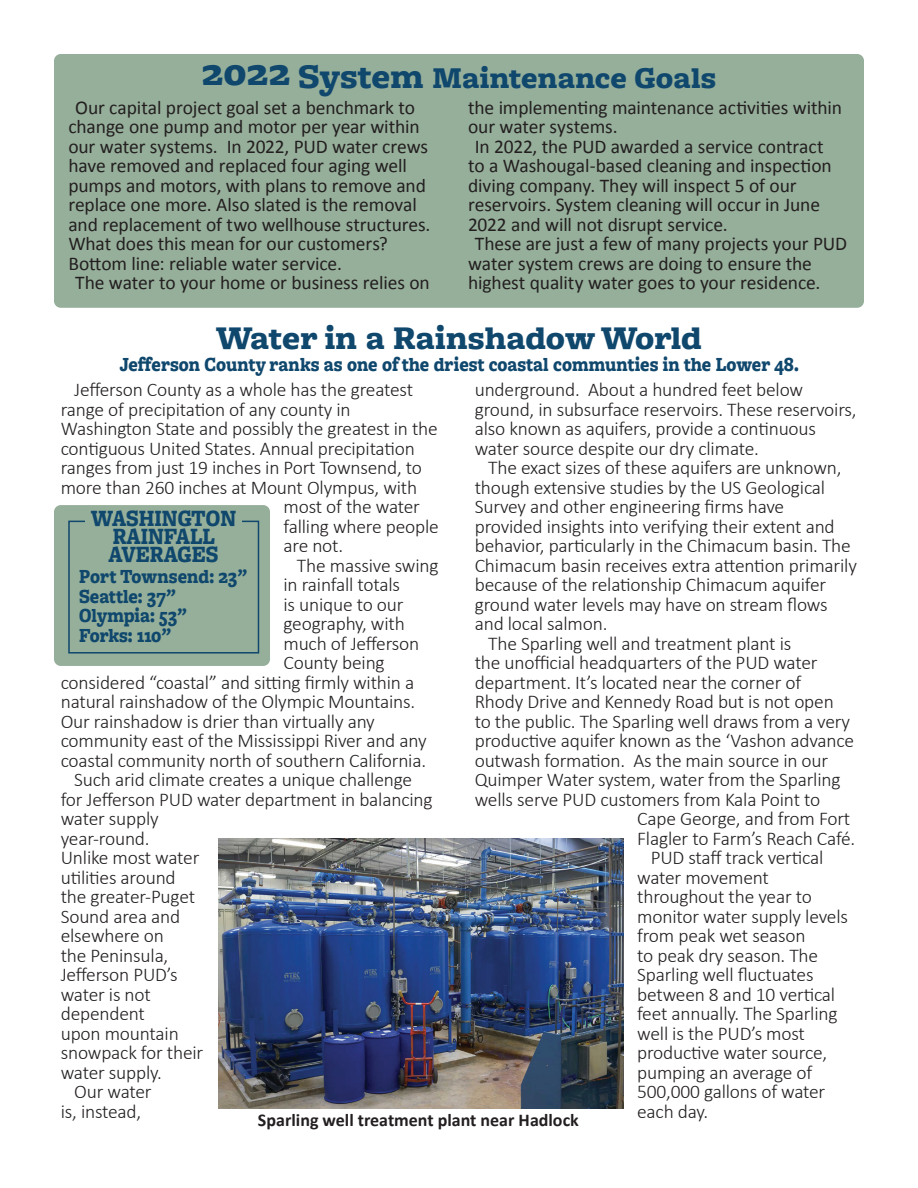
<style>
.page{position:relative;width:918px;height:1188px;background:#fff}
.page>*{position:absolute;margin:0;border:0;box-sizing:border-box;transform-origin:0 0}
.t1{font:900 34.5px "Freight Macro Pro";color:#0f476d}
.t2{font:900 31.5px "Freight Macro Pro";color:#0f476d}
.t3{font:900 24.3px/18px "Freight Macro Pro";color:#0f476d;text-align:center;scale:.86 1}
.t4{font:900 20.85px/19.5px "Freight Macro Pro";color:#0f476d;scale:.86 1}
.t5{font:300 19.5px/19.5px "Calibri";letter-spacing:-.01em;color:#231f20}
.t6{font:19.5px "Calibri";letter-spacing:-.005em;color:#231f20}
.t7{font:700 18px "Calibri";color:#231f20}
.s1{font-size:40.5px}
.s2{font-size:36px}
</style>
<div class="page">
<div style="left:54px;top:505px;width:216px;height:161px;background:#96af9a;border-radius:7px"></div>
<div style="left:68px;top:521px;width:191px;height:133px;border:2px solid #0f476d"></div>
<div style="left:85px;top:510px;width:157px;height:68px;background:#96af9a"></div>
<img style="left:219px;top:839px;width:405px;height:269px">
<div style="left:54px;top:54px;width:810px;height:254px;background:#96af9a;border-radius:7px"></div>
<h2 class="t2" style="left:202px;top:56px;width:516px"><span class="s1">2022</span> <span class="s2">System</span> Maintenance Goals</h2>
<p class="t6" style="left:75px;top:94px;width:341px">Our capital project goal set a benchmark to</p>
<p class="t6" style="left:68px;top:113px;width:353px">change one pump and motor per year within</p>
<p class="t6" style="left:68px;top:133px;width:361px">our water systems. In 2022, PUD water crews</p>
<p class="t6" style="left:68px;top:152px;width:340px">have removed and replaced four aging well</p>
<p class="t6" style="left:68px;top:172px;width:359px">pumps and motors, with plans to remove and</p>
<p class="t6" style="left:68px;top:191px;width:350px">replace one more. Also slated is the removal</p>
<p class="t6" style="left:68px;top:211px;width:364px">and replacement of two wellhouse structures.</p>
<p class="t6" style="left:68px;top:230px;width:321px">What does this mean for our customers?</p>
<p class="t6" style="left:68px;top:250px;width:275px">Bottom line: reliable water service.</p>
<p class="t6" style="left:75px;top:269px;width:356px">The water to your home or business relies on</p>
<p class="t6" style="left:468px;top:94px;width:375px">the implementing maintenance activities within</p>
<p class="t6" style="left:468px;top:113px;width:151px">our water systems.</p>
<p class="t6" style="left:475px;top:133px;width:350px">In 2022, the PUD awarded a service contract</p>
<p class="t6" style="left:468px;top:152px;width:365px">to a Washougal-based cleaning and inspection</p>
<p class="t6" style="left:468px;top:172px;width:330px">diving company. They will inspect 5 of our</p>
<p class="t6" style="left:468px;top:191px;width:354px">reservoirs. System cleaning will occur in June</p>
<p class="t6" style="left:468px;top:211px;width:261px">2022 and will not disrupt service.</p>
<p class="t6" style="left:475px;top:230px;width:374px">These are just a few of many projects your PUD</p>
<p class="t6" style="left:468px;top:250px;width:345px">water system crews are doing to ensure the</p>
<p class="t6" style="left:468px;top:269px;width:354px">highest quality water goes to your residence.</p>
<h1 class="t1" style="left:216px;top:314px;width:488px">Water in a Rainshadow World</h1>
<p class="t4" style="left:120px;top:354px;width:791px">Jefferson County ranks as one of the driest coastal communties in the Lower 48.</p>
<p class="t5" style="left:74px;top:380px;width:340px">Jefferson County as a whole has the greatest</p>
<p class="t5" style="left:61px;top:399px;width:292px">range of precipitation of any county in</p>
<p class="t5" style="left:61px;top:419px;width:379px">Washington State and possibly the greatest in the</p>
<p class="t5" style="left:61px;top:438px;width:356px">contiguous United States. Annual precipitation</p>
<p class="t5" style="left:61px;top:458px;width:363px">ranges from just 19 inches in Port Townsend, to</p>
<p class="t5" style="left:61px;top:477px;width:358px">more than 260 inches at Mount Olympus, with</p>
<p class="t5" style="left:284px;top:497px;width:138px">most of the water</p>
<p class="t5" style="left:284px;top:516px;width:157px">falling where people</p>
<p class="t5" style="left:284px;top:536px;width:61px">are not.</p>
<p class="t5" style="left:297px;top:555px;width:143px">The massive swing</p>
<p class="t5" style="left:284px;top:575px;width:118px">in rainfall totals</p>
<p class="t5" style="left:284px;top:594px;width:122px">is unique to our</p>
<p class="t5" style="left:284px;top:614px;width:123px">geography, with</p>
<p class="t5" style="left:284px;top:633px;width:137px">much of Jefferson</p>
<p class="t5" style="left:284px;top:653px;width:103px">County being</p>
<p class="t5" style="left:61px;top:672px;width:355px">considered “coastal” and sitting firmly within a</p>
<p class="t5" style="left:61px;top:692px;width:356px">natural rainshadow of the Olympic Mountains.</p>
<p class="t5" style="left:61px;top:711px;width:316px">Our rainshadow is drier than virtually any</p>
<p class="t5" style="left:61px;top:731px;width:367px">community east of the Mississippi River and any</p>
<p class="t5" style="left:61px;top:750px;width:367px">coastal community north of southern California.</p>
<p class="t5" style="left:74px;top:770px;width:339px">Such arid climate creates a unique challenge</p>
<p class="t5" style="left:61px;top:789px;width:373px">for Jefferson PUD water department in balancing</p>
<p class="t5" style="left:61px;top:809px;width:100px">water supply</p>
<p class="t5" style="left:61px;top:828px;width:90px">year-round.</p>
<p class="t5" style="left:61px;top:848px;width:140px">Unlike most water</p>
<p class="t5" style="left:61px;top:867px;width:117px">utilities around</p>
<p class="t5" style="left:61px;top:887px;width:136px">the greater-Puget</p>
<p class="t5" style="left:61px;top:906px;width:121px">Sound area and</p>
<p class="t5" style="left:61px;top:926px;width:105px">elsewhere on</p>
<p class="t5" style="left:61px;top:945px;width:109px">the Peninsula,</p>
<p class="t5" style="left:61px;top:965px;width:119px">Jefferson PUD’s</p>
<p class="t5" style="left:61px;top:984px;width:92px">water is not</p>
<p class="t5" style="left:61px;top:1004px;width:86px">dependent</p>
<p class="t5" style="left:61px;top:1023px;width:120px">upon mountain</p>
<p class="t5" style="left:61px;top:1043px;width:144px">snowpack for their</p>
<p class="t5" style="left:61px;top:1062px;width:103px">water supply.</p>
<p class="t5" style="left:74px;top:1082px;width:79px">Our water</p>
<p class="t5" style="left:61px;top:1101px;width:82px">is, instead,</p>
<p class="t5" style="left:475px;top:380px;width:383px">underground. About a hundred feet below ground, in subsurface reservoirs. These reservoirs, also known as aquifers, provide a continuous water source despite our dry climate.</p>
<p class="t5" style="left:488px;top:458px;width:355px">The exact sizes of these aquifers are unknown,</p>
<p class="t5" style="left:475px;top:477px;width:352px">though extensive studies by the US Geological</p>
<p class="t5" style="left:475px;top:497px;width:311px">Survey and other engineering firms have</p>
<p class="t5" style="left:475px;top:516px;width:362px">provided insights into verifying their extent and</p>
<p class="t5" style="left:475px;top:536px;width:378px">behavior, particularly in the Chimacum basin. The</p>
<p class="t5" style="left:475px;top:555px;width:384px">Chimacum basin receives extra attention primarily</p>
<p class="t5" style="left:475px;top:575px;width:353px">because of the relationship Chimacum aquifer</p>
<p class="t5" style="left:475px;top:594px;width:355px">ground water levels may have on stream flows</p>
<p class="t5" style="left:475px;top:614px;width:134px">and local salmon.</p>
<p class="t5" style="left:488px;top:633px;width:305px">The Sparling well and treatment plant is</p>
<p class="t5" style="left:475px;top:653px;width:344px">the unofficial headquarters of the PUD water</p>
<p class="t5" style="left:475px;top:672px;width:328px">department. It’s located near the corner of</p>
<p class="t5" style="left:475px;top:692px;width:361px">Rhody Drive and Kennedy Road but is not open</p>
<p class="t5" style="left:475px;top:711px;width:377px">to the public. The Sparling well draws from a very</p>
<p class="t5" style="left:475px;top:731px;width:381px">productive aquifer known as the ‘Vashon advance</p>
<p class="t5" style="left:475px;top:750px;width:355px">outwash formation. As the main source in our</p>
<p class="t5" style="left:475px;top:770px;width:367px">Quimper Water system, water from the Sparling</p>
<p class="t5" style="left:475px;top:789px;width:347px">wells serve PUD customers from Kala Point to</p>
<p class="t5" style="left:637px;top:809px;width:215px">Cape George, and from Fort</p>
<p class="t5" style="left:637px;top:828px;width:220px">Flagler to Farm’s Reach Café.</p>
<p class="t5" style="left:651px;top:848px;width:174px">PUD staff track vertical</p>
<p class="t5" style="left:637px;top:867px;width:133px">water movement</p>
<p class="t5" style="left:637px;top:887px;width:176px">throughout the year to</p>
<p class="t5" style="left:637px;top:906px;width:212px">monitor water supply levels</p>
<p class="t5" style="left:637px;top:926px;width:170px">from peak wet season</p>
<p class="t5" style="left:637px;top:945px;width:182px">to peak dry season. The</p>
<p class="t5" style="left:637px;top:965px;width:178px">Sparling well fluctuates</p>
<p class="t5" style="left:637px;top:984px;width:200px">between 8 and 10 vertical</p>
<p class="t5" style="left:637px;top:1004px;width:202px">feet annually. The Sparling</p>
<p class="t5" style="left:637px;top:1023px;width:169px">well is the PUD’s most</p>
<p class="t5" style="left:637px;top:1043px;width:192px">productive water source,</p>
<p class="t5" style="left:637px;top:1062px;width:177px">pumping an average of</p>
<p class="t5" style="left:637px;top:1082px;width:190px">500,000 gallons of water</p>
<p class="t5" style="left:637px;top:1101px;width:73px">each day.</p>
<p class="t3" style="left:91px;top:508px;width:171px">WASHINGTON<br>RAINFALL<br>AVERAGES</p>
<p class="t4" style="left:79px;top:566px;width:197px">Port Townsend: 23”<br>Seattle: 37”<br>Olympia: 53”<br>Forks: 110”</p>
<p class="t7" style="left:258px;top:1107px;width:323px">Sparling well treatment plant near Hadlock</p>
</div>
